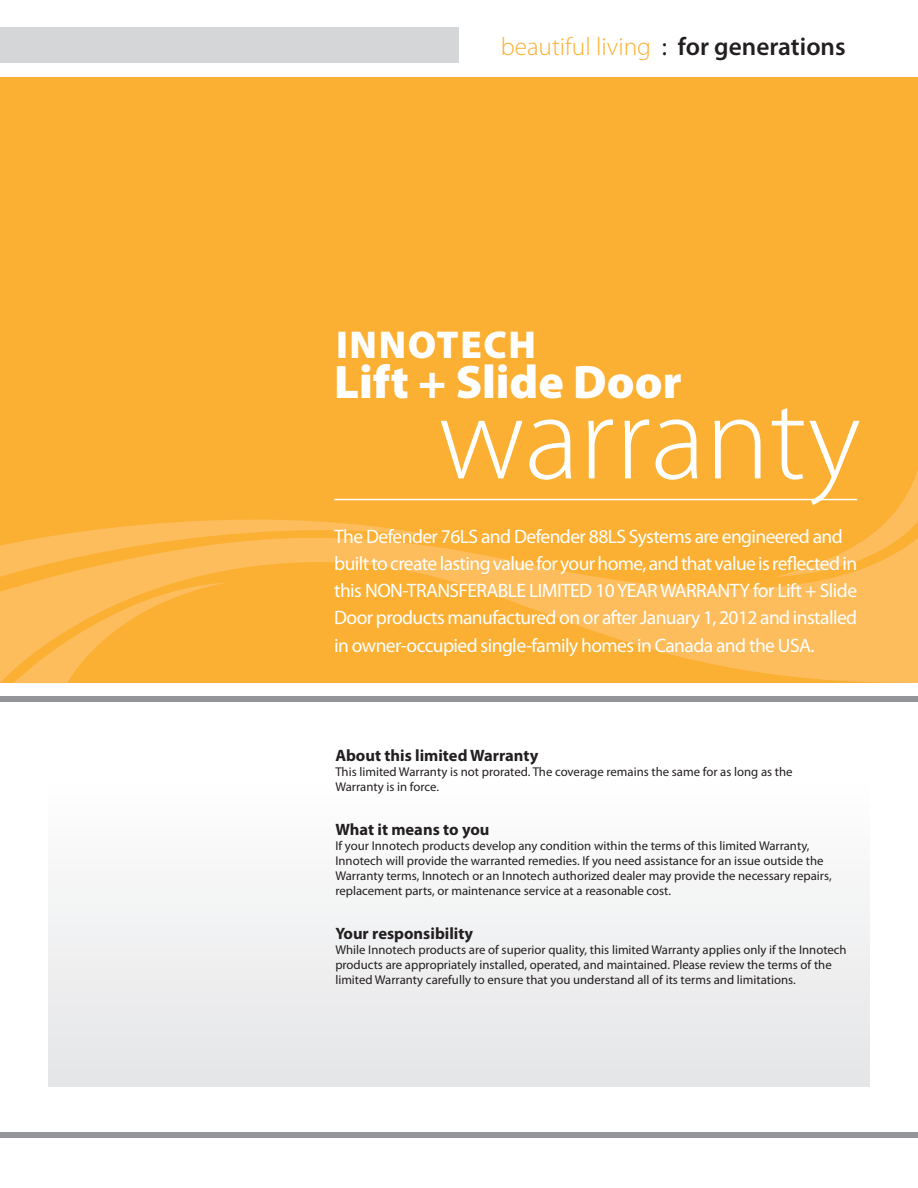
<style>
.page{position:relative;width:918px;height:1188px;background:#fff}
.page>*{position:absolute;margin:0;border:0;box-sizing:border-box;transform-origin:0 0}
.t1{font:300 120px "Myriad Pro";color:#fff}
.t2{font:900 47.25px "Myriad Pro";color:#fff}
.t3{font:900 39px "Myriad Pro";letter-spacing:.04em;color:#fff}
.t4{font:300 25.35px "Myriad Pro";color:#fbb033}
.t5{font:19.5px/27.2px "Myriad Pro";letter-spacing:-.03em;color:#fff;text-align:justify}
.t6{font:700 16.5px "Myriad Pro";color:#231f20}
.t7{font:12.75px/15px "Myriad Pro";color:#231f20}
.s1{font-weight:400;color:#231f20}
.s2{font-weight:600;color:#231f20}
</style>
<div class="page">
<div style="left:0;top:77px;width:918px;height:606px;background:#fbb033"></div>
<svg style="left:14px;top:549px;width:904px;height:135px;fill:#fdbd5c"></svg>
<hr style="left:334px;top:499px;width:523px;height:1px;background:#fff">
<div style="left:0;top:28px;width:459px;height:35px;background:#d5d6d8"></div>
<svg style="left:0;top:498px;width:453px;height:185px"></svg>
<svg style="left:775px;top:470px;width:143px;height:107px"></svg>
<div style="left:0;top:696px;width:918px;height:6px;background:#939598"></div>
<div style="left:0;top:1132px;width:918px;height:6px;background:#939598"></div>
<div style="left:48px;top:777px;width:821px;height:310px;background:linear-gradient(to right,#f1f2f3,#f1f2f3)"></div>
<p class="t4" style="left:501px;top:32px;width:346px">beautiful living <span class="s1">:</span> <span class="s2">for generations</span></p>
<p class="t3" style="left:336px;top:322px;width:201px">INNOTECH</p>
<p class="t2" style="left:334px;top:356px;width:349px">Lift + Slide Door</p>
<p class="t1" style="left:438px;top:372px;width:424px">warranty</p>
<p class="t5" style="left:334px;top:523px;width:510px">The Defender 76LS and Defender 88LS Systems are engineered and</p>
<p class="t5" style="left:334px;top:550px;width:525px">built to create lasting value for your home, and that value is reflected in this NON-TRANSFERABLE LIMITED 10 YEAR WARRANTY for Lift + Slide Door products manufactured on or after January 1, 2012 and installed in owner-occupied single-family homes in Canada and the USA.</p>
<p class="t6" style="left:335px;top:746px;width:204px">About this limited Warranty</p>
<p class="t7" style="left:335px;top:764px;width:459px">This limited Warranty is not prorated. The coverage remains the same for as long as the<br>Warranty is in force.</p>
<p class="t6" style="left:335px;top:820px;width:156px">What it means to you</p>
<p class="t7" style="left:335px;top:838px;width:498px">If your Innotech products develop any condition within the terms of this limited Warranty, Innotech will provide the warranted remedies. If you need assistance for an issue outside the Warranty terms, Innotech or an Innotech authorized dealer may provide the necessary repairs, replacement parts, or maintenance service at a reasonable cost.</p>
<p class="t6" style="left:335px;top:924px;width:139px">Your responsibility</p>
<p class="t7" style="left:335px;top:943px;width:513px">While Innotech products are of superior quality, this limited Warranty applies only if the Innotech products are appropriately installed, operated, and maintained. Please review the terms of the limited Warranty carefully to ensure that you understand all of its terms and limitations.</p>
</div>
